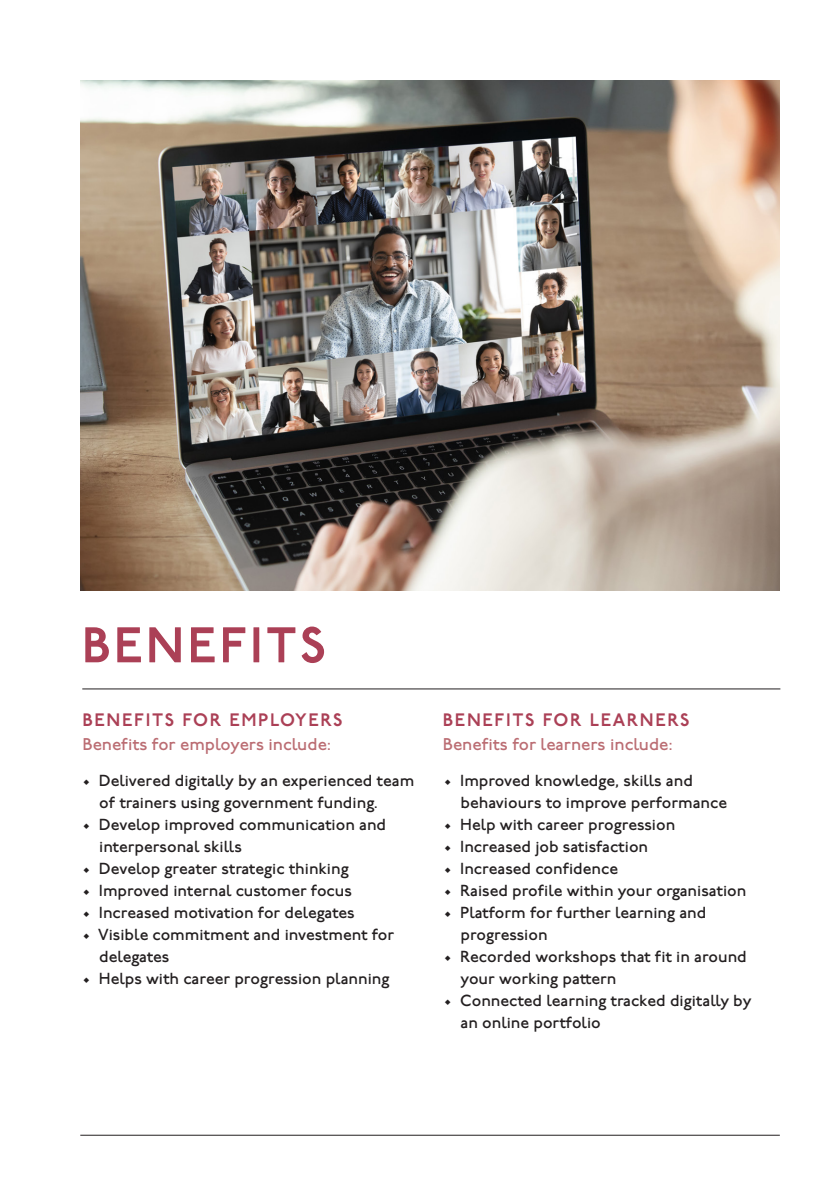
<style>
.page{position:relative;width:840px;height:1191px;background:#fff}
.page>*{position:absolute;margin:0;border:0;box-sizing:border-box;transform-origin:0 0}
.t1{font:600 50px "P22 Underground";letter-spacing:.06em;color:#ab4056}
.t2{font:600 18px "P22 Underground";letter-spacing:.09em;color:#ab4056}
.t3{font:500 17px "P22 Underground";color:#bb6d73}
.t4{font:500 16px/22px "P22 Underground";color:#231f20}
</style>
<div class="page">
<hr style="left:80px;top:1134px;width:699px;height:1px;background:#231f20">
<hr style="left:82px;top:688px;width:698px;height:1px;background:#231f20">
<img style="left:81px;top:81px;width:697px;height:510px">
<p class="t1" style="left:82px;top:617px;width:246px">BENEFITS</p>
<p class="t2" style="left:82px;top:709px;width:261px">BENEFITS FOR EMPLOYERS</p>
<p class="t2" style="left:442px;top:709px;width:248px">BENEFITS FOR LEARNERS</p>
<p class="t3" style="left:82px;top:734px;width:250px">Benefits for employers include:</p>
<p class="t3" style="left:442px;top:734px;width:231px">Benefits for learners include:</p>
<p class="t4" style="left:99px;top:770px;width:316px;text-indent:-17px">• Delivered digitally by an experienced team of trainers using government funding.</p>
<p class="t4" style="left:82px;top:814px;width:305px">• Develop improved communication and</p>
<p class="t4" style="left:99px;top:836px;width:144px">interpersonal skills</p>
<p class="t4" style="left:82px;top:858px;width:267px">• Develop greater strategic thinking</p>
<p class="t4" style="left:82px;top:880px;width:271px">• Improved internal customer focus</p>
<p class="t4" style="left:82px;top:902px;width:273px">• Increased motivation for delegates</p>
<p class="t4" style="left:82px;top:924px;width:313px">• Visible commitment and investment for</p>
<p class="t4" style="left:99px;top:946px;width:72px">delegates</p>
<p class="t4" style="left:82px;top:968px;width:308px">• Helps with career progression planning</p>
<p class="t4" style="left:443px;top:770px;width:250px">• Improved knowledge, skills and</p>
<p class="t4" style="left:460px;top:792px;width:268px">behaviours to improve performance</p>
<p class="t4" style="left:443px;top:814px;width:233px">• Help with career progression</p>
<p class="t4" style="left:443px;top:836px;width:206px">• Increased job satisfaction</p>
<p class="t4" style="left:443px;top:858px;width:175px">• Increased confidence</p>
<p class="t4" style="left:443px;top:880px;width:304px">• Raised profile within your organisation</p>
<p class="t4" style="left:443px;top:902px;width:264px">• Platform for further learning and</p>
<p class="t4" style="left:460px;top:924px;width:89px">progression</p>
<p class="t4" style="left:460px;top:946px;width:288px;text-indent:-17px">• Recorded workshops that fit in around your working pattern</p>
<p class="t4" style="left:460px;top:990px;width:292px;text-indent:-17px">• Connected learning tracked digitally by an online portfolio</p>
</div>
